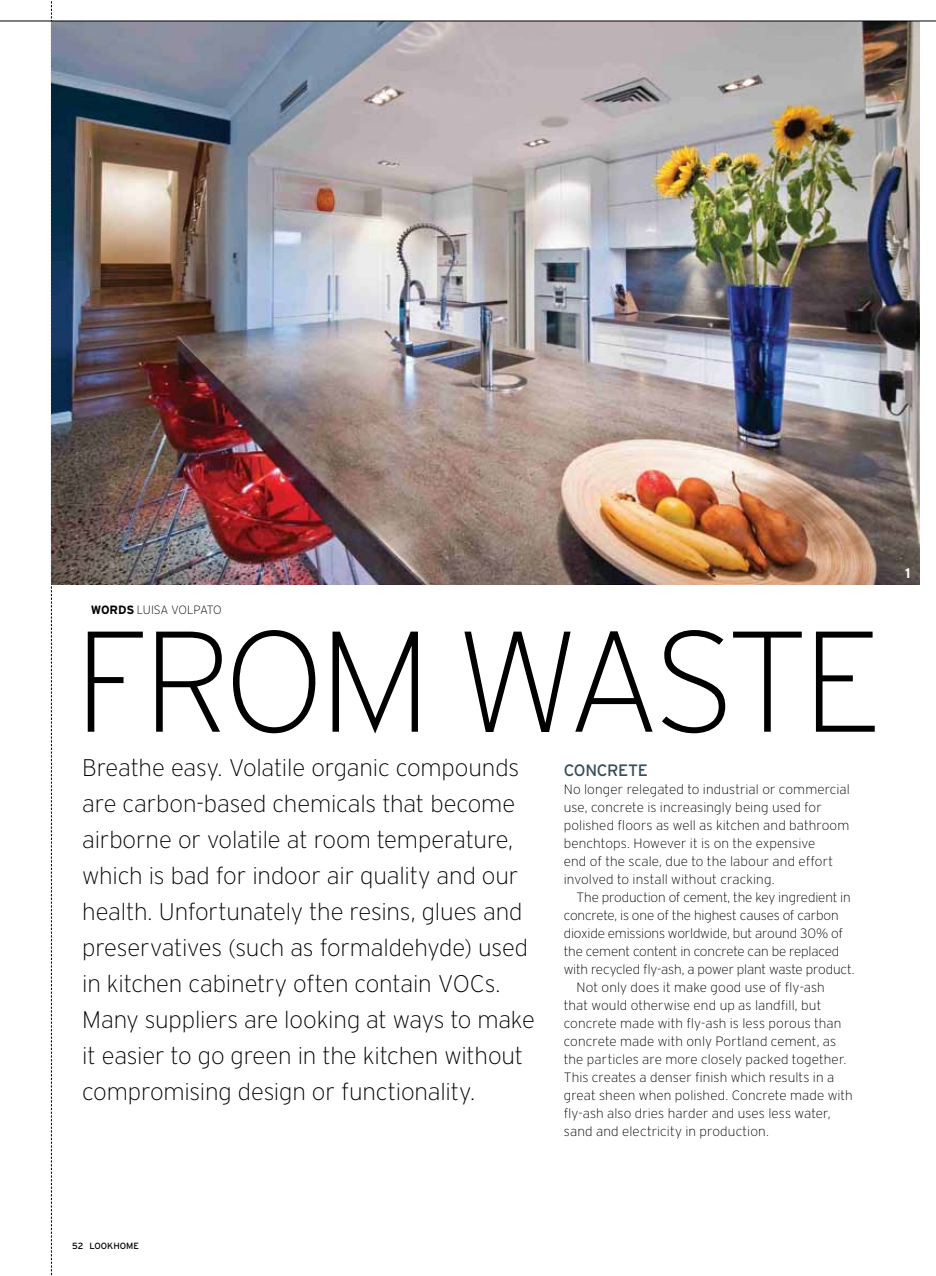
<style>
.page{position:relative;width:936px;height:1276px;background:#fff}
.page>*{position:absolute;margin:0;border:0;box-sizing:border-box;transform-origin:0 0}
.t1{font:200 142.95px "Interstate";letter-spacing:-.055em;color:#000}
.t2{font:200 24px/36px "Interstate";letter-spacing:-.01em;color:#000}
.t3{font:16.5px "Interstate";letter-spacing:-.025em;color:#364d58}
.t4{font:700 13.8px "Interstate";color:#fff}
.t5{font:200 13.5px/18px "Interstate";letter-spacing:.005em;color:#000}
.t6{font:200 13.5px "Interstate";letter-spacing:-.015em;color:#000}
.t7{font:200 12px "Interstate";letter-spacing:-.025em;color:#000}
.t8{font:9px "Interstate";color:#000}
.s1{font-weight:700}
</style>
<div class="page">
<svg style="left:51px;top:1px;width:1px;height:1275px"></svg>
<img style="left:51px;top:22px;width:868px;height:563px">
<hr style="left:0;top:21px;width:934px;height:1px;background:#000">
<p class="t7" style="left:91px;top:603px;width:133px"><span class="s1">WORDS</span> LUISA VOLPATO</p>
<h1 class="t1" style="left:74px;top:603px;width:809px">FROM WASTE</h1>
<p class="t2" style="left:82px;top:749px;width:454px">Breathe easy. Volatile organic compounds are carbon-based chemicals that become airborne or volatile at room temperature, which is bad for indoor air quality and our health. Unfortunately the resins, glues and preservatives (such as formaldehyde) used in kitchen cabinetry often contain VOCs.<br>Many suppliers are looking at ways to make it easier to go green in the kitchen without compromising design or functionality.</p>
<p class="t3" style="left:563px;top:760px;width:86px">CONCRETE</p>
<p class="t5" style="left:563px;top:780px;width:288px">No longer relegated to industrial or commercial use, concrete is increasingly being used for polished floors as well as kitchen and bathroom benchtops. However it is on the expensive<br>end of the scale, due to the labour and effort involved to install without cracking.</p>
<p class="t6" style="left:576px;top:889px;width:276px">The production of cement, the key ingredient in</p>
<p class="t5" style="left:563px;top:906px;width:276px">concrete, is one of the highest causes of carbon</p>
<p class="t5" style="left:563px;top:924px;width:281px">dioxide emissions worldwide, but around 30% of</p>
<p class="t6" style="left:563px;top:943px;width:277px">the cement content in concrete can be replaced</p>
<p class="t6" style="left:563px;top:961px;width:292px">with recycled fly-ash, a power plant waste product.</p>
<p class="t5" style="left:576px;top:978px;width:250px">Not only does it make good use of fly-ash</p>
<p class="t5" style="left:563px;top:996px;width:259px">that would otherwise end up as landfill, but</p>
<p class="t5" style="left:563px;top:1014px;width:279px">concrete made with fly-ash is less porous than</p>
<p class="t5" style="left:563px;top:1032px;width:274px">concrete made with only Portland cement, as</p>
<p class="t5" style="left:563px;top:1050px;width:284px">the particles are more closely packed together.</p>
<p class="t5" style="left:563px;top:1068px;width:272px">This creates a denser finish which results in a</p>
<p class="t5" style="left:563px;top:1086px;width:290px">great sheen when polished. Concrete made with</p>
<p class="t5" style="left:563px;top:1104px;width:268px">fly-ash also dries harder and uses less water,</p>
<p class="t5" style="left:563px;top:1122px;width:207px">sand and electricity in production.</p>
<p class="t4" style="left:905px;top:565px;width:7px">1</p>
<p class="t8" style="left:72px;top:1241px;width:68px">52 LOOKHOME</p>
</div>
